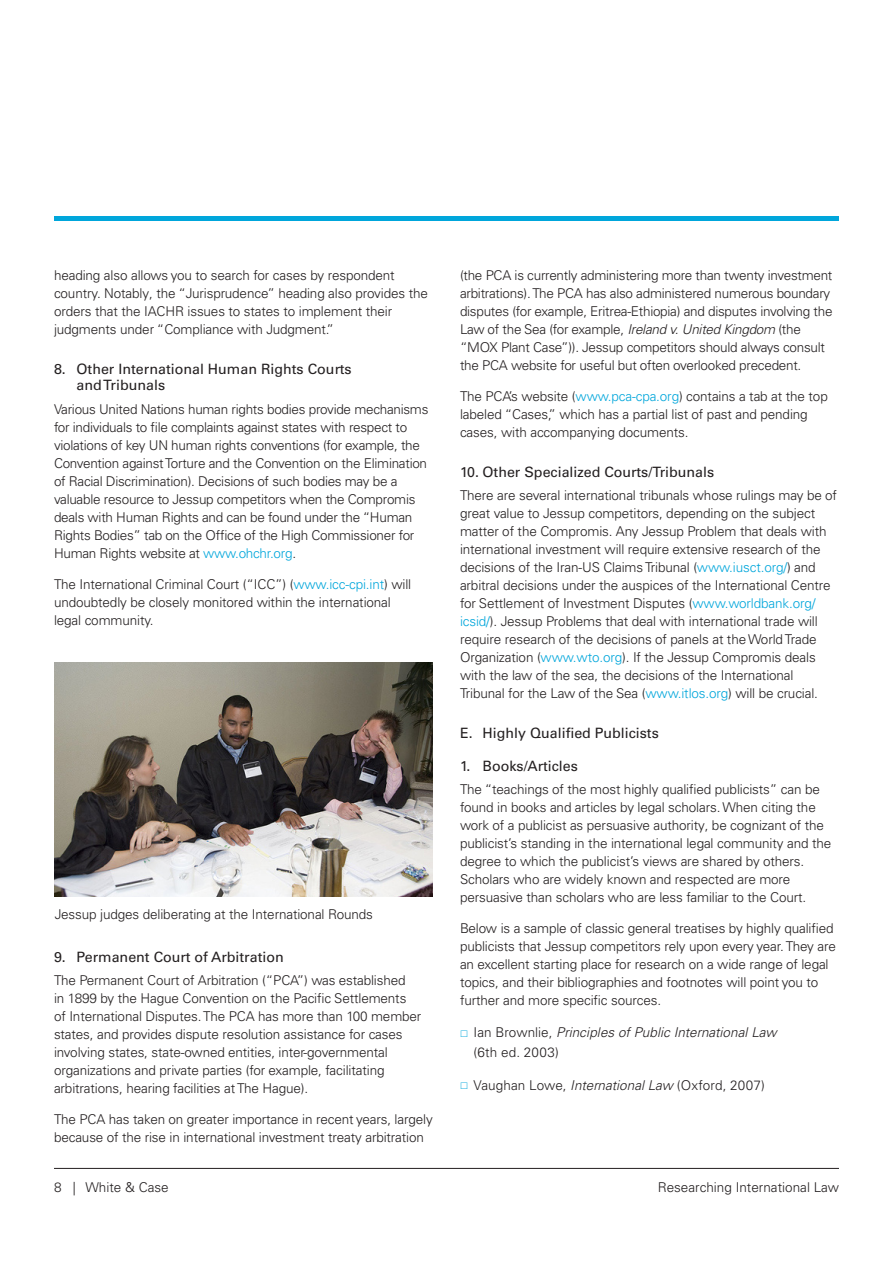
<style>
.page{position:relative;width:893px;height:1263px;background:#fff}
.page>*{position:absolute;margin:0;border:0;box-sizing:border-box;transform-origin:0 0}
.Heading_Level_3{font:14.25px/16.5px "Univers LT Pro 55 Roman";color:#231f20}
.Body_Copy{font:300 13.5px/18px "Univers LT Pro 45";letter-spacing:-.01em;color:#231f20}
.t1{font:italic 300 13.5px/19.5px "Univers LT Pro 45";letter-spacing:.005em;color:#231f20}
.s1{color:#00a6db}
.s2{font-style:italic}
.s3{font-style:normal}
</style>
<div class="page">
<hr style="left:54px;top:217px;width:785px;height:4px;background:#00a6db">
<hr style="left:54px;top:1168px;width:785px;height:1px;background:#231f20">
<img style="left:54px;top:663px;width:379px;height:233px">
<p class="Body_Copy" style="left:54px;top:266px;width:375px">heading also allows you to search for cases by respondent country. Notably, the “Jurisprudence” heading also provides the orders that the IACHR issues to states to implement their judgments under “Compliance with Judgment.”</p>
<p class="Heading_Level_3" style="left:76px;top:361px;width:277px;text-indent:-22px">8. Other International Human Rights Courts and Tribunals</p>
<p class="Body_Copy" style="left:54px;top:400px;width:376px">Various United Nations human rights bodies provide mechanisms for individuals to file complaints against states with respect to violations of key UN human rights conventions (for example, the Convention against Torture and the Convention on the Elimination of Racial Discrimination). Decisions of such bodies may be a valuable resource to Jessup competitors when the Compromis deals with Human Rights and can be found under the “Human Rights Bodies” tab on the Office of the High Commissioner for Human Rights website at <span class="s1">www.ohchr.org</span>.</p>
<p class="Body_Copy" style="left:54px;top:575px;width:359px">The International Criminal Court (“ICC”) (<span class="s1">www.icc-cpi.int</span>) will undoubtedly be closely monitored within the international legal community.</p>
<p class="Body_Copy" style="left:55px;top:906px;width:319px">Jessup judges deliberating at the International Rounds</p>
<p class="Heading_Level_3" style="left:54px;top:948px;width:231px">9. Permanent Court of Arbitration</p>
<p class="Body_Copy" style="left:54px;top:971px;width:369px">The Permanent Court of Arbitration (“PCA”) was established<br>in 1899 by the Hague Convention on the Pacific Settlements of International Disputes. The PCA has more than 100 member states, and provides dispute resolution assistance for cases involving states, state-owned entities, inter-governmental organizations and private parties (for example, facilitating arbitrations, hearing facilities at The Hague).</p>
<p class="Body_Copy" style="left:54px;top:1110px;width:380px">The PCA has taken on greater importance in recent years, largely because of the rise in international investment treaty arbitration</p>
<p class="Body_Copy" style="left:460px;top:266px;width:374px">(the PCA is currently administering more than twenty investment arbitrations). The PCA has also administered numerous boundary disputes (for example, Eritrea-Ethiopia) and disputes involving the Law of the Sea (for example, <span class="s2">Ireland v. United Kingdom</span> (the “MOX Plant Case”)). Jessup competitors should always consult the PCA website for useful but often overlooked precedent.</p>
<p class="Body_Copy" style="left:460px;top:387px;width:369px">The PCA’s website (<span class="s1">www.pca-cpa.org</span>) contains a tab at the top labeled “Cases,” which has a partial list of past and pending cases, with accompanying documents.</p>
<p class="Heading_Level_3" style="left:460px;top:463px;width:256px">10. Other Specialized Courts/Tribunals</p>
<p class="Body_Copy" style="left:460px;top:486px;width:378px">There are several international tribunals whose rulings may be of great value to Jessup competitors, depending on the subject matter of the Compromis. Any Jessup Problem that deals with international investment will require extensive research of the decisions of the Iran-US Claims Tribunal (<span class="s1">www.iusct.org/</span>) and arbitral decisions under the auspices of the International Centre for Settlement of Investment Disputes (<span class="s1">www.worldbank.org/ icsid/</span>). Jessup Problems that deal with international trade will require research of the decisions of panels at the World Trade Organization (<span class="s1">www.wto.org</span>). If the Jessup Compromis deals with the law of the sea, the decisions of the International Tribunal for the Law of the Sea (<span class="s1">www.itlos.org</span>) will be crucial.</p>
<p class="Heading_Level_3" style="left:460px;top:725px;width:200px">E. Highly Qualified Publicists</p>
<p class="Heading_Level_3" style="left:460px;top:757px;width:119px">1. Books/Articles</p>
<p class="Body_Copy" style="left:460px;top:780px;width:373px">The “teachings of the most highly qualified publicists” can be found in books and articles by legal scholars. When citing the work of a publicist as persuasive authority, be cognizant of the publicist’s standing in the international legal community and the degree to which the publicist’s views are shared by others.<br>Scholars who are widely known and respected are more persuasive than scholars who are less familiar to the Court.</p>
<p class="Body_Copy" style="left:460px;top:919px;width:377px">Below is a sample of classic general treatises by highly qualified publicists that Jessup competitors rely upon every year. They are an excellent starting place for research on a wide range of legal topics, and their bibliographies and footnotes will point you to further and more specific sources.</p>
<p class="t1" style="left:473px;top:1023px;width:305px"><span class="s3">Ian Brownlie,</span> Principles of Public International Law <span class="s3">(6th ed. 2003)</span></p>
<p class="Body_Copy" style="left:473px;top:1076px;width:293px">Vaughan Lowe, <span class="s2">International Law</span> (Oxford, 2007)</p>
<p class="Body_Copy" style="left:54px;top:1178px;width:116px">8 | White &amp; Case</p>
<p class="Body_Copy" style="left:658px;top:1178px;width:183px">Researching International Law</p>
</div>
